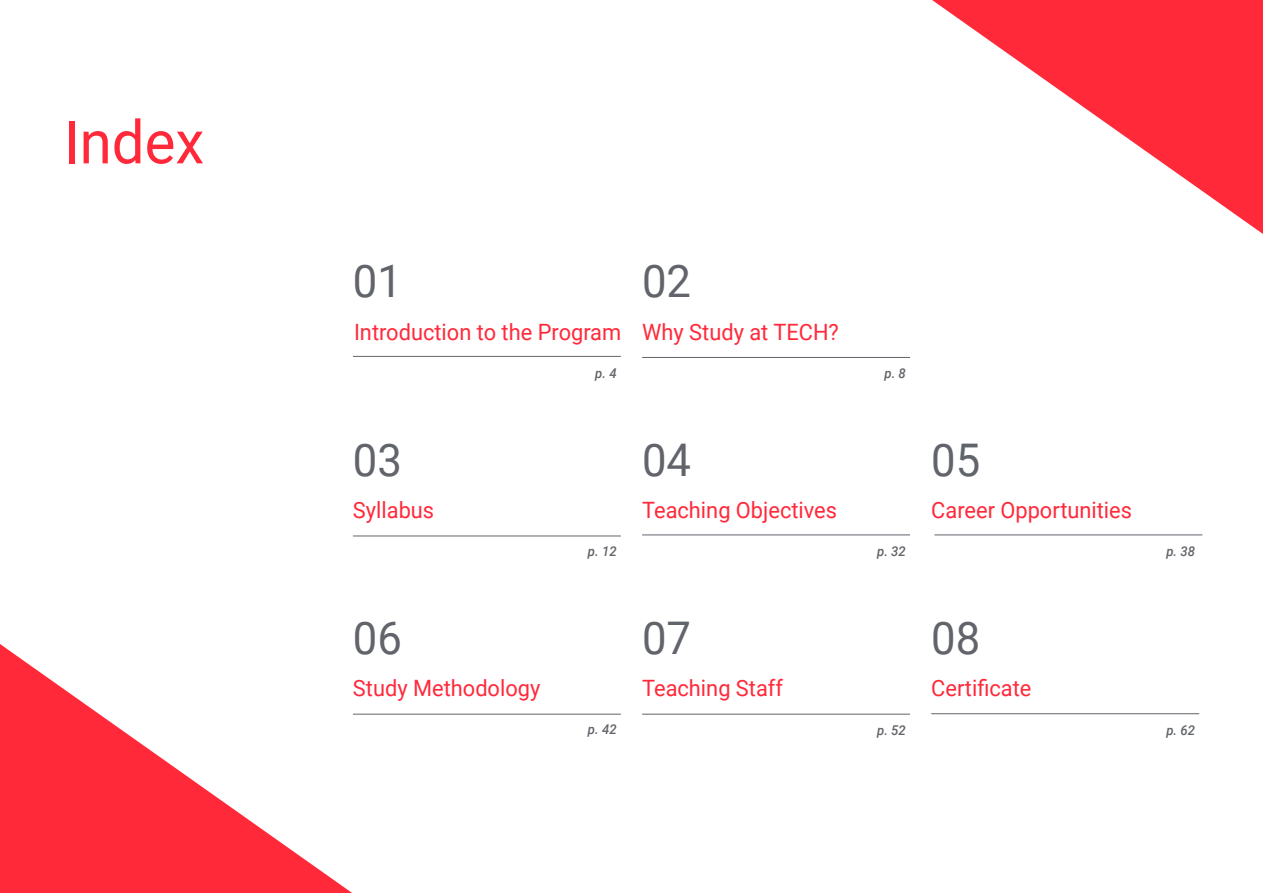
<style>
.page{position:relative;width:1263px;height:893px;background:#fff}
.page>*{position:absolute;margin:0;border:0;box-sizing:border-box;transform-origin:0 0}
.t1{font:60px "Roboto";color:#ff293a}
.t2{font:45px "Roboto";color:#61646a}
.t3{font:22.5px "Roboto";color:#ff293a}
.t4{font:italic 500 13.5px "Roboto";color:#61646a}
</style>
<div class="page">
<svg style="left:0;top:644px;width:352px;height:249px"></svg>
<svg style="left:932px;top:0;width:331px;height:234px"></svg>
<hr style="left:353px;top:356px;width:268px;height:1px;background:#61646a">
<hr style="left:642px;top:357px;width:268px;height:1px;background:#61646a">
<hr style="left:353px;top:536px;width:268px;height:1px;background:#61646a">
<hr style="left:642px;top:714px;width:268px;height:1px;background:#61646a">
<hr style="left:934px;top:535px;width:268px;height:1px;background:#61646a">
<hr style="left:353px;top:714px;width:268px;height:1px;background:#61646a">
<hr style="left:931px;top:713px;width:268px;height:1px;background:#61646a">
<hr style="left:642px;top:535px;width:268px;height:1px;background:#61646a">
<h1 class="t1" style="left:64px;top:100px;width:142px">Index</h1>
<h2 class="t2" style="left:353px;top:250px;width:51px">01</h2>
<p class="t3" style="left:354px;top:316px;width:269px">Introduction to the Program</p>
<h2 class="t2" style="left:642px;top:250px;width:51px">02</h2>
<p class="t3" style="left:642px;top:316px;width:198px">Why Study at TECH?</p>
<p class="t4" style="left:595px;top:363px;width:23px">p. 4</p>
<p class="t4" style="left:884px;top:363px;width:23px">p. 8</p>
<h2 class="t2" style="left:353px;top:428px;width:51px">03</h2>
<h2 class="t2" style="left:642px;top:428px;width:51px">04</h2>
<h2 class="t2" style="left:931px;top:428px;width:51px">05</h2>
<p class="t3" style="left:353px;top:494px;width:83px">Syllabus</p>
<p class="t3" style="left:642px;top:494px;width:196px">Teaching Objectives</p>
<p class="t3" style="left:931px;top:494px;width:202px">Career Opportunities</p>
<p class="t4" style="left:588px;top:542px;width:30px">p. 12</p>
<p class="t4" style="left:877px;top:542px;width:30px">p. 32</p>
<p class="t4" style="left:1166px;top:542px;width:30px">p. 38</p>
<h2 class="t2" style="left:353px;top:607px;width:51px">06</h2>
<h2 class="t2" style="left:642px;top:607px;width:51px">07</h2>
<h2 class="t2" style="left:931px;top:607px;width:51px">08</h2>
<p class="t3" style="left:353px;top:673px;width:189px">Study Methodology</p>
<p class="t3" style="left:642px;top:672px;width:142px">Teaching Staff</p>
<p class="t3" style="left:931px;top:672px;width:102px">Certificate</p>
<p class="t4" style="left:588px;top:720px;width:30px">p. 42</p>
<p class="t4" style="left:877px;top:721px;width:30px">p. 52</p>
<p class="t4" style="left:1166px;top:721px;width:30px">p. 62</p>
</div>
